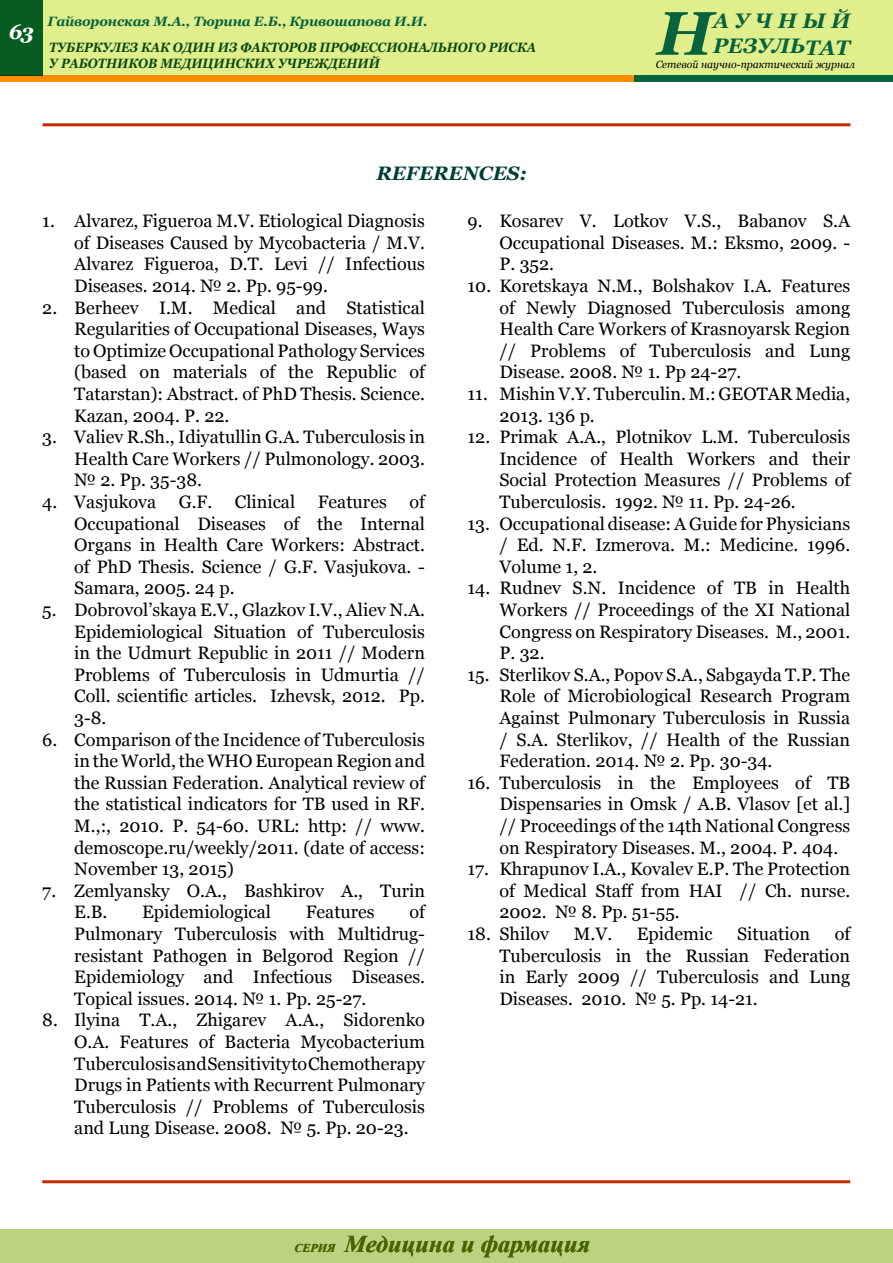
<style>
.page{position:relative;width:893px;height:1263px;background:#fff}
.page>*{position:absolute;margin:0;border:0;box-sizing:border-box;transform-origin:0 0}
.t1{font:italic 700 61.5px "Georgia";color:#07633d}
.t2{font:italic 700 24px "Times New Roman";color:#466400}
.t3{font:italic 700 21px/25.2px "Georgia";color:#07633d}
.t4{font:italic 700 21px "Georgia";color:#fff}
.t5{font:italic 700 19.5px "Georgia";color:#003f37}
.t6{font:18px/21.6px "Georgia";color:#000;text-align:justify}
.t7{font:italic 700 13.5px/16.2px "Georgia";color:#074812;scale:.9 1}
.t8{font:italic 700 13.5px "Georgia";letter-spacing:-.01em;color:#07633d}
.t9{font:italic 10.5px "Georgia";color:#000}
.s1{font-size:12px}
</style>
<div class="page">
<div style="left:0;top:1229px;width:893px;height:34px;background:#bbd380"></div>
<div style="left:0;top:0;width:893px;height:81px;background:#e0ee8c"></div>
<div style="left:0;top:75px;width:655px;height:7px;background:#ff8d00"></div>
<div style="left:0;top:0;width:43px;height:75px;background:#065c21"></div>
<div style="left:634px;top:75px;width:259px;height:7px;background:#07633d"></div>
<hr style="left:43px;top:123px;width:807px;height:3px;background:#c62900">
<hr style="left:42px;top:1180px;width:808px;height:3px;background:#c62900">
<p class="t4" style="left:9px;top:20px;width:27px">63</p>
<p class="t8" style="left:48px;top:13px;width:381px">Гайворонская М.А., Тюрина Е.Б., Кривошапова И.И.</p>
<p class="t7" style="left:49px;top:39px;width:542px">ТУБЕРКУЛЕЗ КАК ОДИН ИЗ ФАКТОРОВ ПРОФЕССИОНАЛЬНОГО РИСКА<br>У РАБОТНИКОВ МЕДИЦИНСКИХ УЧРЕЖДЕНИЙ</p>
<p class="t3" style="left:713px;top:8px;width:139px">АУЧНЫЙ<br>РЕЗУЛЬТАТ</p>
<h1 class="t1" style="left:657px;top:-2px;width:58px">Н</h1>
<p class="t9" style="left:655px;top:58px;width:201px">Сетевой научно-практический журнал</p>
<p class="t5" style="left:376px;top:162px;width:152px">REFERENCES:</p>
<p class="t6" style="left:74px;top:210px;width:352px;text-indent:-32px">1. Alvarez, Figueroa M.V. Etiological Diagnosis of Diseases Caused by Mycobacteria / M.V.<br>Alvarez Figueroa, D.T. Levi // Infectious Diseases. 2014. № 2. Рp. 95-99.</p>
<p class="t6" style="left:74px;top:296px;width:352px;text-indent:-32px">2. Berheev I.M. Medical and Statistical Regularities of Occupational Diseases, Ways to Optimize Occupational Pathology Services (based on materials of the Republic of Tatarstan): Abstract. of PhD Thesis. Science.<br>Kazan, 2004. Р. 22.</p>
<p class="t6" style="left:74px;top:426px;width:352px;text-indent:-32px">3. Valiev R.Sh., Idiyatullin G.A. Tuberculosis in Health Care Workers // Pulmonology. 2003. № 2. Pp. 35-38.</p>
<p class="t6" style="left:42px;top:491px;width:115px">4. Vasjukova</p>
<p class="t6" style="left:179px;top:491px;width:35px">G.F.</p>
<p class="t6" style="left:235px;top:491px;width:62px">Clinical</p>
<p class="t6" style="left:318px;top:491px;width:70px">Features</p>
<p class="t6" style="left:499px;top:210px;width:352px;text-indent:-32px">9. Kosarev V. Lotkov V.S., Babanov S.A Occupational Diseases. M.: Eksmo, 2009. - Р. 352.</p>
<p class="t6" style="left:499px;top:275px;width:352px;text-indent:-32px">10. Koretskaya N.M., Bolshakov I.A. Features of Newly Diagnosed Tuberculosis among Health Care Workers of Krasnoyarsk Region // Problems of Tuberculosis and Lung Disease. 2008. № 1. Pp 24-27.</p>
<p class="t6" style="left:499px;top:383px;width:352px;text-indent:-32px">11. Mishin V.Y. Tuberculin. M.: GEOTAR Media,<br>2013. 136 p.</p>
<p class="t6" style="left:499px;top:426px;width:352px;text-indent:-32px">12. Primak A.A., Plotnikov L.M. Tuberculosis Incidence of Health Workers and their Social Protection Measures // Problems of Tuberculosis. 1992. № 11. Рp. 24-26.</p>
<p class="t6" style="left:499px;top:512px;width:352px;text-indent:-32px">13. Occupational disease: A Guide for Physicians / Ed. N.F. Izmerova. M.: Medicine. 1996.<br>Volume 1, 2.</p>
<p class="t6" style="left:499px;top:577px;width:352px;text-indent:-32px">14. Rudnev S.N. Incidence of TB in Health Workers // Proceedings of the XI National Congress on Respiratory Diseases. M., 2001.<br>Р. 32.</p>
<p class="t6" style="left:499px;top:664px;width:352px;text-indent:-32px">15. Sterlikov S.A., Popov S.A., Sabgayda T.P. The Role of Microbiological Research Program Against Pulmonary Tuberculosis in Russia / S.A. Sterlikov, // Health of the Russian Federation. 2014. № 2. Рp. 30-34.</p>
<p class="t6" style="left:499px;top:772px;width:352px;text-indent:-32px">16. Tuberculosis in the Employees of TB Dispensaries in Omsk / A.B. Vlasov [et al.] // Proceedings of the 14th National Congress on Respiratory Diseases. M., 2004. P. 404.</p>
<p class="t6" style="left:499px;top:858px;width:352px;text-indent:-32px">17. Khrapunov I.A., Kovalev E.P. The Protection of Medical Staff from HAI // Ch. nurse.<br>2002. № 8. Рp. 51-55.</p>
<p class="t6" style="left:468px;top:923px;width:83px">18. Shilov</p>
<p class="t6" style="left:574px;top:923px;width:40px">M.V.</p>
<p class="t6" style="left:637px;top:923px;width:77px">Epidemic</p>
<p class="t6" style="left:737px;top:923px;width:74px">Situation</p>
<p class="t6" style="left:74px;top:491px;width:352px;text-indent:335px">of Occupational Diseases of the Internal Organs in Health Care Workers: Abstract. of PhD Thesis. Science / G.F. Vasjukova. - Samara, 2005. 24 p.</p>
<p class="t6" style="left:74px;top:599px;width:352px;text-indent:-32px">5. Dobrovol’skaya E.V., Glazkov I.V., Aliev N.A.<br>Epidemiological Situation of Tuberculosis in the Udmurt Republic in 2011 // Modern Problems of Tuberculosis in Udmurtia // Coll. scientific articles. Izhevsk, 2012. Pp.<br>3-8.</p>
<p class="t6" style="left:74px;top:728px;width:352px;text-indent:-32px">6. Comparison of the Incidence of Tuberculosis in the World, the WHO European Region and the Russian Federation. Analytical review of the statistical indicators for TB used in RF.<br>M.,:, 2010. P. 54-60. URL: http: // www. demoscope.ru/weekly/2011. (date of access:<br>November 13, 2015)</p>
<p class="t6" style="left:74px;top:880px;width:352px;text-indent:-32px">7. Zemlyansky O.A., Bashkirov A., Turin<br>E.B.</p>
<p class="t6" style="left:74px;top:901px;width:352px;text-indent:335px">of Pulmonary Tuberculosis with Multidrug&shy;resistant Pathogen in Belgorod Region // Epidemiology and Infectious Diseases.<br>Topical issues. 2014. № 1. Рp. 25-27.</p>
<p class="t6" style="left:74px;top:1009px;width:352px;text-indent:-32px">8. Ilyina T.A., Zhigarev A.A., Sidorenko O.A. Features of Bacteria Mycobacterium Tuberculosis and Sensitivity to Chemotherapy Drugs in Patients with Recurrent Pulmonary Tuberculosis // Problems of Tuberculosis and Lung Disease. 2008. № 5. Рp. 20-23.</p>
<p class="t6" style="left:142px;top:901px;width:130px">Epidemiological</p>
<p class="t6" style="left:306px;top:901px;width:70px">Features</p>
<p class="t6" style="left:499px;top:923px;width:352px;text-indent:335px">of Tuberculosis in the Russian Federation in Early 2009 // Tuberculosis and Lung Diseases. 2010. № 5. Рp. 14-21.</p>
<h2 class="t2" style="left:294px;top:1227px;width:297px"><span class="s1">СЕРИЯ</span> Медицина и фармация</h2>
</div>
